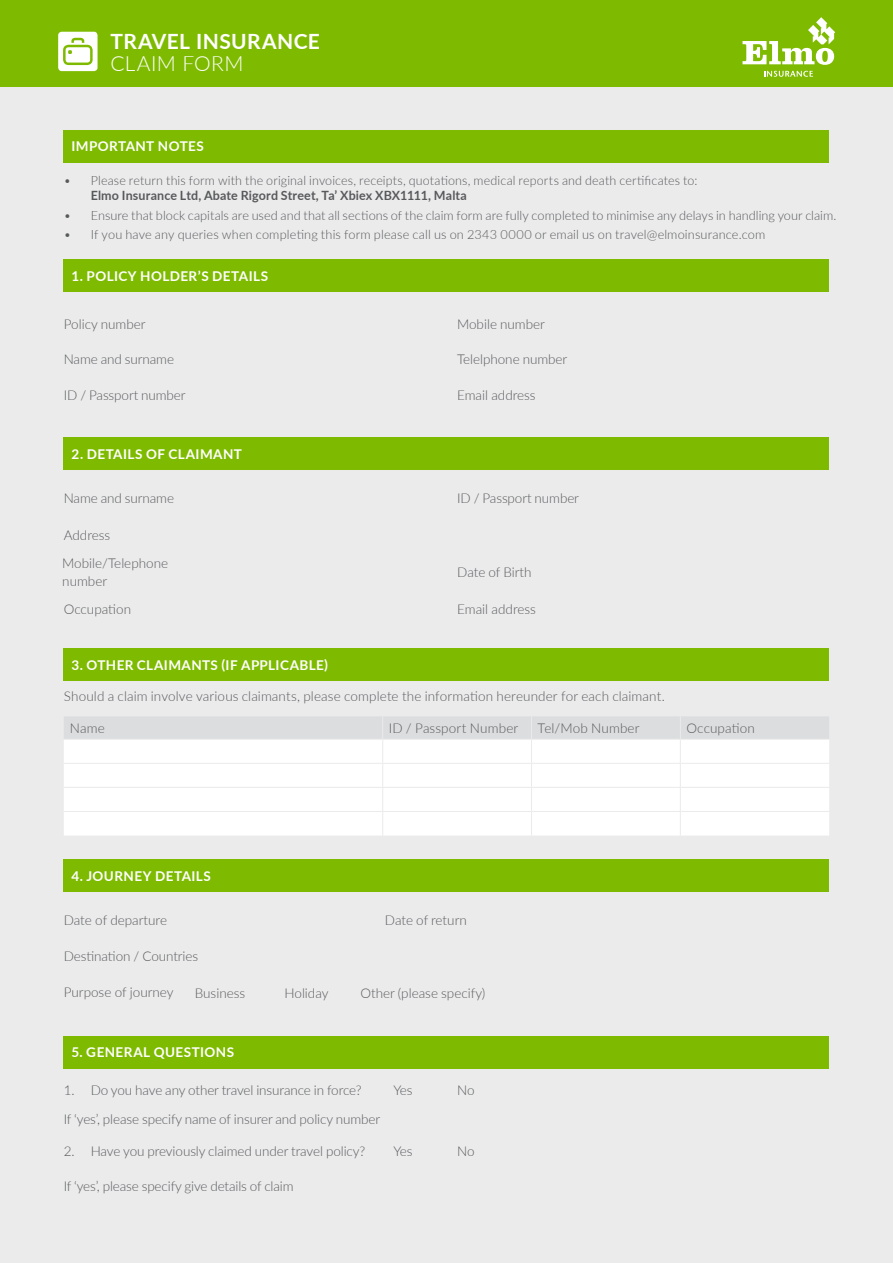
<style>
.page{position:relative;width:893px;height:1263px;background:#ebebec}
.page>*{position:absolute;margin:0;border:0;box-sizing:border-box;transform-origin:0 0}
.t1{font:700 21px "Lato";letter-spacing:.02em;color:#fff}
.t2{font:300 21px "Lato";letter-spacing:.015em;color:#fff}
.t3{font:300 13.5px/18px "Lato";letter-spacing:-.005em;color:#58595b}
.t4{font:700 13.5px "Lato";letter-spacing:.035em;color:#fff}
.t5{font:300 12.75px "Lato";letter-spacing:.005em;color:#58595b}
.t6{font:700 12.75px "Lato";letter-spacing:.01em;color:#58595b}
</style>
<div class="page">
<div style="left:64px;top:260px;width:765px;height:32px;background:#7ebb00"></div>
<div style="left:64px;top:437px;width:765px;height:33px;background:#7ebb00"></div>
<div style="left:64px;top:860px;width:765px;height:32px;background:#7ebb00"></div>
<div style="left:64px;top:1036px;width:765px;height:32px;background:#7ebb00"></div>
<div style="left:0;top:0;width:893px;height:86px;background:#7ebb00"></div>
<svg style="left:742px;top:17px;width:93px;height:48px"></svg>
<svg style="left:764px;top:71px;width:49px;height:6px"></svg>
<div style="left:58px;top:32px;width:40px;height:39px;background:#fff;border-radius:4px"></div>
<svg style="left:63px;top:38px;width:30px;height:27px"></svg>
<div style="left:64px;top:130px;width:765px;height:32px;background:#7ebb00"></div>
<div style="left:64px;top:648px;width:765px;height:32px;background:#7ebb00"></div>
<svg style="left:64px;top:717px;width:765px;height:118px"></svg>
<h1 class="t1" style="left:111px;top:26px;width:211px">TRAVEL INSURANCE</h1>
<h1 class="t2" style="left:111px;top:49px;width:134px">CLAIM FORM</h1>
<p class="t4" style="left:71px;top:137px;width:134px">IMPORTANT NOTES</p>
<p class="t5" style="left:64px;top:171px;width:635px">• Please return this form with the original invoices, receipts, quotations, medical reports and death certificates to:</p>
<p class="t6" style="left:91px;top:186px;width:378px">Elmo Insurance Ltd, Abate Rigord Street, Ta’ Xbiex XBX1111, Malta</p>
<p class="t5" style="left:64px;top:206px;width:774px">• Ensure that block capitals are used and that all sections of the claim form are fully completed to minimise any delays in handling your claim.</p>
<p class="t5" style="left:64px;top:226px;width:703px">• If you have any queries when completing this form please call us on 2343 0000 or email us on travel@elmoinsurance.com</p>
<p class="t4" style="left:71px;top:266px;width:198px">1. POLICY HOLDER’S DETAILS</p>
<p class="t3" style="left:64px;top:315px;width:83px">Policy number</p>
<p class="t3" style="left:64px;top:350px;width:112px">Name and surname</p>
<p class="t3" style="left:64px;top:385px;width:123px">ID / Passport number</p>
<p class="t4" style="left:71px;top:444px;width:172px">2. DETAILS OF CLAIMANT</p>
<p class="t3" style="left:64px;top:489px;width:112px">Name and surname</p>
<p class="t3" style="left:64px;top:526px;width:48px">Address</p>
<p class="t3" style="left:62px;top:554px;width:107px">Mobile/Telephone number</p>
<p class="t3" style="left:457px;top:315px;width:89px">Mobile number</p>
<p class="t3" style="left:457px;top:350px;width:112px">Telelphone number</p>
<p class="t3" style="left:457px;top:385px;width:80px">Email address</p>
<p class="t3" style="left:457px;top:489px;width:123px">ID / Passport number</p>
<p class="t3" style="left:457px;top:563px;width:76px">Date of Birth</p>
<p class="t3" style="left:64px;top:600px;width:69px">Occupation</p>
<p class="t3" style="left:457px;top:600px;width:80px">Email address</p>
<p class="t4" style="left:71px;top:655px;width:258px">3. OTHER CLAIMANTS (IF APPLICABLE)</p>
<p class="t3" style="left:64px;top:686px;width:603px">Should a claim involve various claimants, please complete the information hereunder for each claimant.</p>
<p class="t3" style="left:70px;top:719px;width:36px">Name</p>
<p class="t3" style="left:389px;top:719px;width:131px">ID / Passport Number</p>
<p class="t3" style="left:538px;top:719px;width:103px">Tel/Mob Number</p>
<p class="t3" style="left:686px;top:719px;width:70px">Occupation</p>
<p class="t4" style="left:71px;top:866px;width:141px">4. JOURNEY DETAILS</p>
<p class="t3" style="left:64px;top:910px;width:105px">Date of departure</p>
<p class="t3" style="left:385px;top:910px;width:83px">Date of return</p>
<p class="t3" style="left:64px;top:947px;width:136px">Destination / Countries</p>
<p class="t3" style="left:64px;top:982px;width:111px">Purpose of journey</p>
<p class="t3" style="left:195px;top:983px;width:52px">Business</p>
<p class="t3" style="left:284px;top:983px;width:46px">Holiday</p>
<p class="t3" style="left:361px;top:983px;width:126px">Other (please specify)</p>
<p class="t4" style="left:71px;top:1043px;width:164px">5. GENERAL QUESTIONS</p>
<p class="t3" style="left:64px;top:1075px;width:318px;line-height:29px">1. Do you have any other travel insurance in force?<br>If ‘yes’, please specify name of insurer and policy number</p>
<p class="t3" style="left:64px;top:1142px;width:303px">2. Have you previously claimed under travel policy?</p>
<p class="t3" style="left:64px;top:1177px;width:231px">If ‘yes’, please specify give details of claim</p>
<p class="t3" style="left:393px;top:1081px;width:21px">Yes</p>
<p class="t3" style="left:457px;top:1081px;width:19px">No</p>
<p class="t3" style="left:393px;top:1142px;width:21px">Yes</p>
<p class="t3" style="left:457px;top:1142px;width:19px">No</p>
</div>
